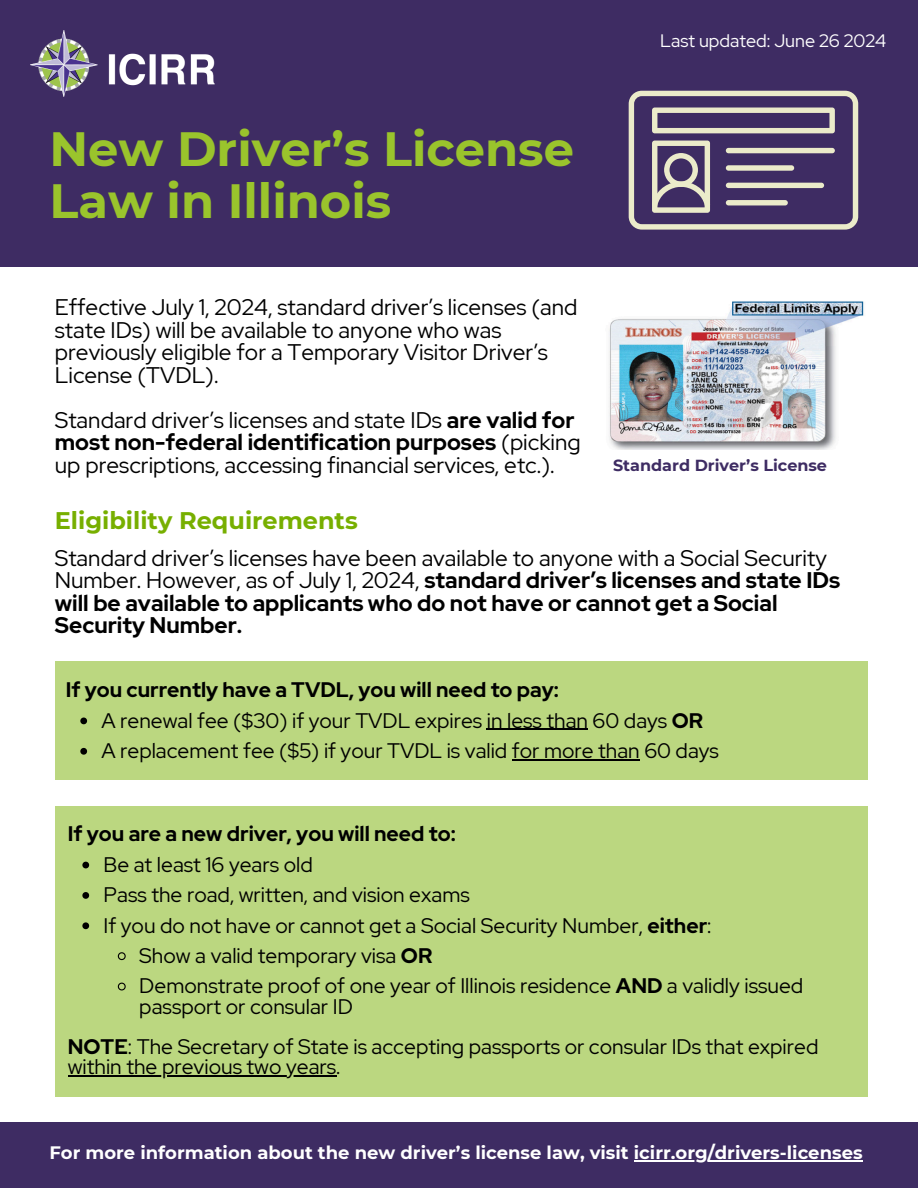
<style>
.page{position:relative;width:918px;height:1188px;background:#fff}
.page>*{position:absolute;margin:0;border:0;box-sizing:border-box;transform-origin:0 0}
.t1{font:700 48px/51.8px "Montserrat";color:#9ac42c}
.t2{font:700 24px "Montserrat";color:#77af00}
.t3{font:22.5px/22.5px "Red Hat Display";color:#000}
.t4{font:700 22.5px/22.5px "Red Hat Display";color:#000}
.t5{font:21px/20.2px "Red Hat Display";color:#000}
.t6{font:700 21px "Red Hat Display";color:#000}
.t7{font:700 18px "Montserrat";color:#fff}
.t8{font:18px "Red Hat Display";color:#fff}
.t9{font:700 16.05px "Montserrat";color:#3e2c63}
.s1{font-weight:700}
.s2{font-weight:400}
</style>
<div class="page">
<div style="left:0;top:0;width:918px;height:267px;background:#3e2c63"></div>
<img style="left:30px;top:31px;width:185px;height:65px">
<div style="left:0;top:1122px;width:918px;height:66px;background:#3e2c63"></div>
<svg style="left:629px;top:91px;width:229px;height:138px"></svg>
<hr style="left:634px;top:1160px;width:229px;height:1px;background:#fff">
<div style="left:55px;top:662px;width:812px;height:118px;background:#bbd780"></div>
<div style="left:55px;top:806px;width:812px;height:290px;background:#bbd780"></div>
<svg style="left:80px;top:718px;width:7px;height:6px"></svg>
<hr style="left:487px;top:729px;width:101px;height:1px;background:#000">
<svg style="left:80px;top:748px;width:7px;height:7px"></svg>
<hr style="left:512px;top:759px;width:128px;height:1px;background:#000">
<svg style="left:82px;top:862px;width:7px;height:6px"></svg>
<svg style="left:82px;top:892px;width:7px;height:7px"></svg>
<svg style="left:82px;top:922px;width:7px;height:7px"></svg>
<svg style="left:117px;top:952px;width:9px;height:9px"></svg>
<svg style="left:117px;top:982px;width:9px;height:9px"></svg>
<hr style="left:68px;top:1075px;width:268px;height:2px;background:#000">
<img style="left:609px;top:301px;width:255px;height:149px">
<p class="t1" style="left:49px;top:123px;width:526px">New Driver’s License<br>Law in Illinois</p>
<h3 class="t8" style="left:660px;top:29px;width:228px">Last updated: June 26 2024</h3>
<h3 class="t3" style="left:55px;top:296px;width:524px">Effective July 1, 2024, standard driver’s licenses (and state IDs) will be available to anyone who was previously eligible for a Temporary Visitor Driver’s License (TVDL).</h3>
<p class="t3" style="left:55px;top:408px;width:527px">Standard driver’s licenses and state IDs <span class="s1">are valid for most non-federal identification purposes</span> (picking up prescriptions, accessing financial services, etc.).</p>
<p class="t2" style="left:55px;top:505px;width:304px">Eligibility Requirements</p>
<h2 class="t4" style="left:55px;top:546px;width:787px"><span class="s2">Standard driver’s licenses have been available to anyone with a Social Security Number. However, as of July 1, 2024,</span> standard driver’s licenses and state IDs will be available to applicants who do not have or cannot get a Social Security Number.</h2>
<p class="t9" style="left:613px;top:455px;width:215px">Standard Driver’s License</p>
<h3 class="t6" style="left:66px;top:676px;width:495px">If you currently have a TVDL, you will need to pay:</h3>
<h4 class="t5" style="left:101px;top:710px;width:603px">A renewal fee ($30) if your TVDL expires in less than 60 days <span class="s1">OR</span></h4>
<p class="t5" style="left:101px;top:740px;width:619px">A replacement fee ($5) if your TVDL is valid for more than 60 days</p>
<p class="t6" style="left:68px;top:820px;width:390px">If you are a new driver, you will need to:</p>
<h4 class="t5" style="left:104px;top:854px;width:211px">Be at least 16 years old</h4>
<p class="t5" style="left:104px;top:885px;width:368px">Pass the road, written, and vision exams</p>
<p class="t5" style="left:104px;top:915px;width:609px">If you do not have or cannot get a Social Security Number, <span class="s1">either</span>:</p>
<p class="t5" style="left:139px;top:945px;width:295px">Show a valid temporary visa <span class="s1">OR</span></p>
<p class="t5" style="left:139px;top:976px;width:665px">Demonstrate proof of one year of Illinois residence <span class="s1">AND</span> a validly issued passport or consular ID</p>
<p class="t5" style="left:68px;top:1036px;width:752px"><span class="s1">NOTE</span>: The Secretary of State is accepting passports or consular IDs that expired</p>
<h5 class="t5" style="left:68px;top:1057px;width:274px">within the previous two years.</h5>
<p class="t7" style="left:49px;top:1142px;width:815px">For more information about the new driver’s license law, visit icirr.org/drivers-licenses</p>
</div>
